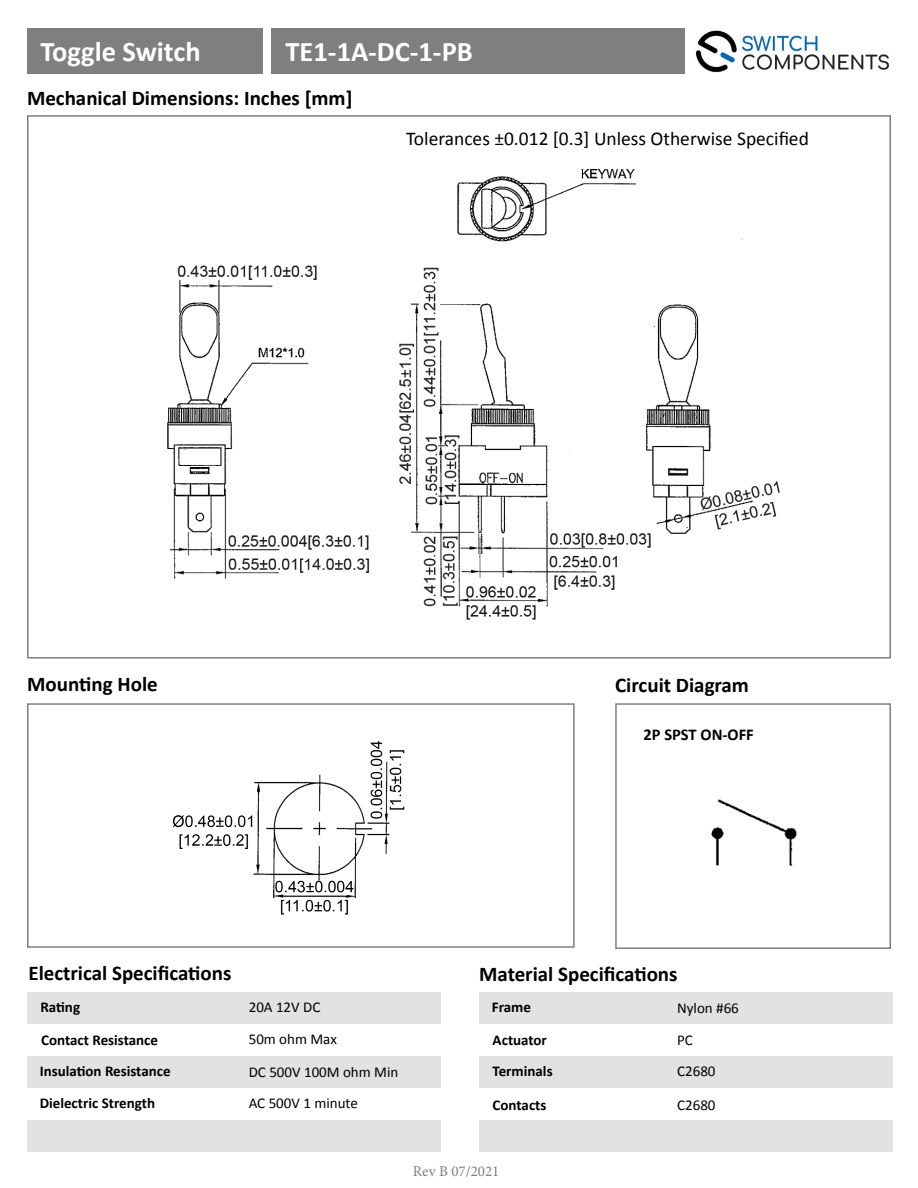
<style>
.page{position:relative;width:918px;height:1188px;background:#fff}
.page>*{position:absolute;margin:0;border:0;box-sizing:border-box;transform-origin:0 0}
.t1{font:700 28.5px "Calibri";color:#fff}
.t2{font:700 21px "Calibri";color:#000}
.t3{font:19.5px "Calibri";color:#000}
.t4{font:700 16.5px "Calibri";color:#000}
.t5{font:700 15px "Calibri";color:#000}
.t6{font:15px "Calibri";color:#000}
.t7{font:15px "Minion Pro";color:#7f7f7f}
</style>
<div class="page">
<img style="left:695px;top:30px;width:194px;height:43px">
<div style="left:27px;top:29px;width:236px;height:45px;background:#7f7f7f"></div>
<div style="left:27px;top:703px;width:548px;height:245px;border:2px solid #7f7f7f"></div>
<div style="left:615px;top:703px;width:276px;height:246px;border:2px solid #7f7f7f"></div>
<div style="left:27px;top:992px;width:414px;height:31px;background:#e2e2e2"></div>
<div style="left:479px;top:992px;width:414px;height:31px;background:#e2e2e2"></div>
<div style="left:27px;top:1056px;width:414px;height:32px;background:#e2e2e2"></div>
<div style="left:479px;top:1056px;width:414px;height:32px;background:#e2e2e2"></div>
<div style="left:27px;top:1120px;width:414px;height:32px;background:#e2e2e2"></div>
<div style="left:479px;top:1120px;width:414px;height:32px;background:#e2e2e2"></div>
<div style="left:271px;top:28px;width:414px;height:46px;background:#7f7f7f"></div>
<img style="left:172px;top:741px;width:233px;height:174px">
<img style="left:711px;top:799px;width:86px;height:68px">
<img style="left:167px;top:168px;width:613px;height:452px">
<p class="t1" style="left:40px;top:31px;width:162px">Toggle Switch</p>
<p class="t1" style="left:286px;top:31px;width:189px">TE1-1A-DC-1-PB</p>
<p class="t2" style="left:27px;top:83px;width:327px">Mechanical Dimensions: Inches [mm]</p>
<p class="t3" style="left:406px;top:126px;width:404px">Tolerances ±0.012 [0.3] Unless Otherwise Specified</p>
<p class="t2" style="left:27px;top:669px;width:132px">Mounting Hole</p>
<p class="t2" style="left:615px;top:671px;width:135px">Circuit Diagram</p>
<p class="t4" style="left:644px;top:722px;width:112px">2P SPST ON-OFF</p>
<p class="t2" style="left:28px;top:958px;width:205px">Electrical Specifications</p>
<p class="t2" style="left:479px;top:959px;width:200px">Material Specifications</p>
<p class="t5" style="left:40px;top:996px;width:41px">Rating</p>
<p class="t5" style="left:492px;top:996px;width:41px">Frame</p>
<p class="t5" style="left:41px;top:1029px;width:118px">Contact Resistance</p>
<p class="t5" style="left:493px;top:1029px;width:56px">Actuator</p>
<p class="t5" style="left:493px;top:1061px;width:62px">Terminals</p>
<p class="t5" style="left:493px;top:1094px;width:55px">Contacts</p>
<p class="t6" style="left:249px;top:998px;width:73px">20A 12V DC</p>
<p class="t6" style="left:677px;top:998px;width:63px">Nylon #66</p>
<p class="t6" style="left:677px;top:1031px;width:17px">PC</p>
<p class="t6" style="left:677px;top:1062px;width:40px">C2680</p>
<p class="t6" style="left:249px;top:1094px;width:111px">AC 500V 1 minute</p>
<p class="t6" style="left:677px;top:1095px;width:40px">C2680</p>
<p class="t6" style="left:249px;top:1030px;width:90px">50m ohm Max</p>
<p class="t5" style="left:40px;top:1061px;width:132px">Insulation Resistance</p>
<p class="t5" style="left:40px;top:1093px;width:117px">Dielectric Strength</p>
<p class="t6" style="left:249px;top:1062px;width:151px">DC 500V 100M ohm Min</p>
<p class="t7" style="left:413px;top:1162px;width:88px">Rev B 07/2021</p>
</div>
